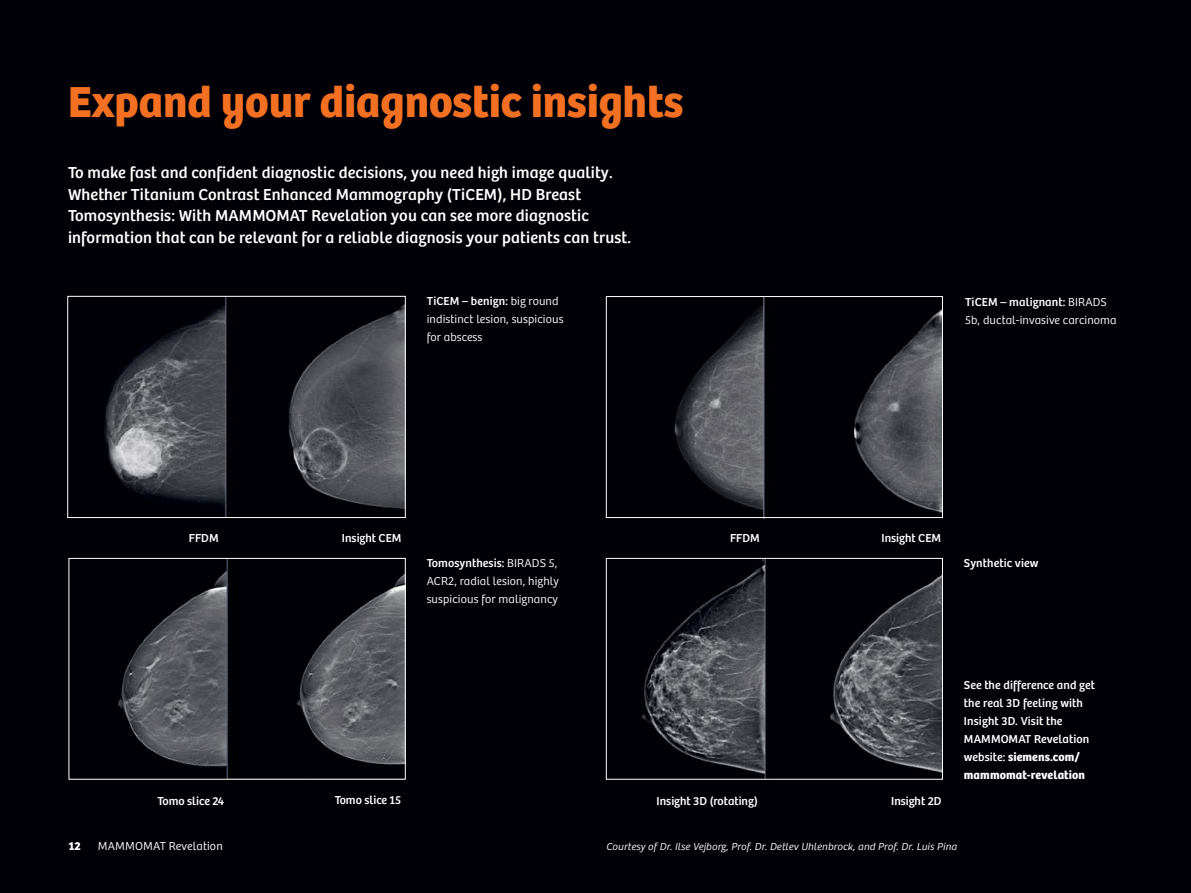
<style>
.page{position:relative;width:1191px;height:893px;background:#000006}
.page>*{position:absolute;margin:0;border:0;box-sizing:border-box;transform-origin:0 0}
.t1{font:45px "Bree SH Headline Regular";color:#f36f21}
.t2{font:16.5px/21.6px "Bree SH Text Regular";letter-spacing:.01em;color:#fff}
.t3{font:12px/18px "Bree SH Text Regular";letter-spacing:.01em;color:#fff}
.t4{font:12px/18px "Bree SH Text Light";letter-spacing:.01em;color:#fff}
.t5{font:12px/18px "Bree SH Text Bold";letter-spacing:.01em;color:#fff}
.t6{font:italic 10.5px "Bree SH Text Light";letter-spacing:.015em;color:#fff}
.s1{font-family:"Bree SH Text Light"}
.s2{font-family:"Bree SH Text Regular"}
</style>
<div class="page">
<img style="left:118px;top:560px;width:286px;height:218px">
<div style="left:69px;top:558px;width:337px;height:222px;border:1px solid #fff"></div>
<img style="left:642px;top:560px;width:298px;height:218px">
<div style="left:606px;top:558px;width:336px;height:222px;border:1px solid #fff"></div>
<img style="left:853px;top:310px;width:87px;height:203px">
<img style="left:674px;top:298px;width:91px;height:218px">
<img style="left:104px;top:298px;width:300px;height:218px">
<div style="left:67px;top:296px;width:339px;height:222px;border:1px solid #fff"></div>
<div style="left:606px;top:296px;width:336px;height:222px;border:1px solid #fff"></div>
<h1 class="t1" style="left:68px;top:75px;width:617px">Expand your diagnostic insights</h1>
<p class="t2" style="left:68px;top:162px;width:564px">To make fast and confident diagnostic decisions, you need high image quality.<br>Whether Titanium Contrast Enhanced Mammography (TiCEM), HD Breast Tomosynthesis: With MAMMOMAT Revelation you can see more diagnostic information that can be relevant for a reliable diagnosis your patients can trust.</p>
<p class="t3" style="left:427px;top:292px;width:133px">TiCEM – benign: <span class="s1">big round</span></p>
<p class="t4" style="left:427px;top:310px;width:138px">indistinct lesion, suspicious for abscess</p>
<p class="t3" style="left:965px;top:293px;width:143px">TiCEM – malignant: <span class="s1">BIRADS</span></p>
<p class="t4" style="left:965px;top:311px;width:153px">5b, ductal-invasive carcinoma</p>
<p class="t3" style="left:189px;top:529px;width:31px">FFDM</p>
<p class="t3" style="left:342px;top:529px;width:61px">Insight CEM</p>
<p class="t3" style="left:427px;top:554px;width:132px">Tomosynthesis: <span class="s1">BIRADS 5,</span></p>
<p class="t4" style="left:427px;top:572px;width:134px">ACR2, radial lesion, highly suspicious for malignancy</p>
<p class="t3" style="left:157px;top:792px;width:68px">Tomo slice 24</p>
<p class="t3" style="left:335px;top:791px;width:68px">Tomo slice 15</p>
<p class="t3" style="left:730px;top:529px;width:31px">FFDM</p>
<p class="t3" style="left:881px;top:529px;width:61px">Insight CEM</p>
<p class="t3" style="left:964px;top:554px;width:76px">Synthetic view</p>
<p class="t3" style="left:656px;top:792px;width:103px">Insight 3D (rotating)</p>
<p class="t3" style="left:891px;top:792px;width:52px">Insight 2D</p>
<p class="t3" style="left:964px;top:676px;width:133px">See the difference and get the real 3D feeling with<br>Insight 3D. Visit the<br>MAMMOMAT Revelation</p>
<p class="t5" style="left:964px;top:748px;width:123px"><span class="s2">website:</span> siemens.com/ mammomat-revelation</p>
<p class="t5" style="left:68px;top:837px;width:14px">12</p>
<p class="t4" style="left:98px;top:837px;width:126px">MAMMOMAT Revelation</p>
<p class="t6" style="left:606px;top:841px;width:352px">Courtesy of Dr. Ilse Vejborg, Prof. Dr. Detlev Uhlenbrock, and Prof. Dr. Luis Pina</p>
</div>
